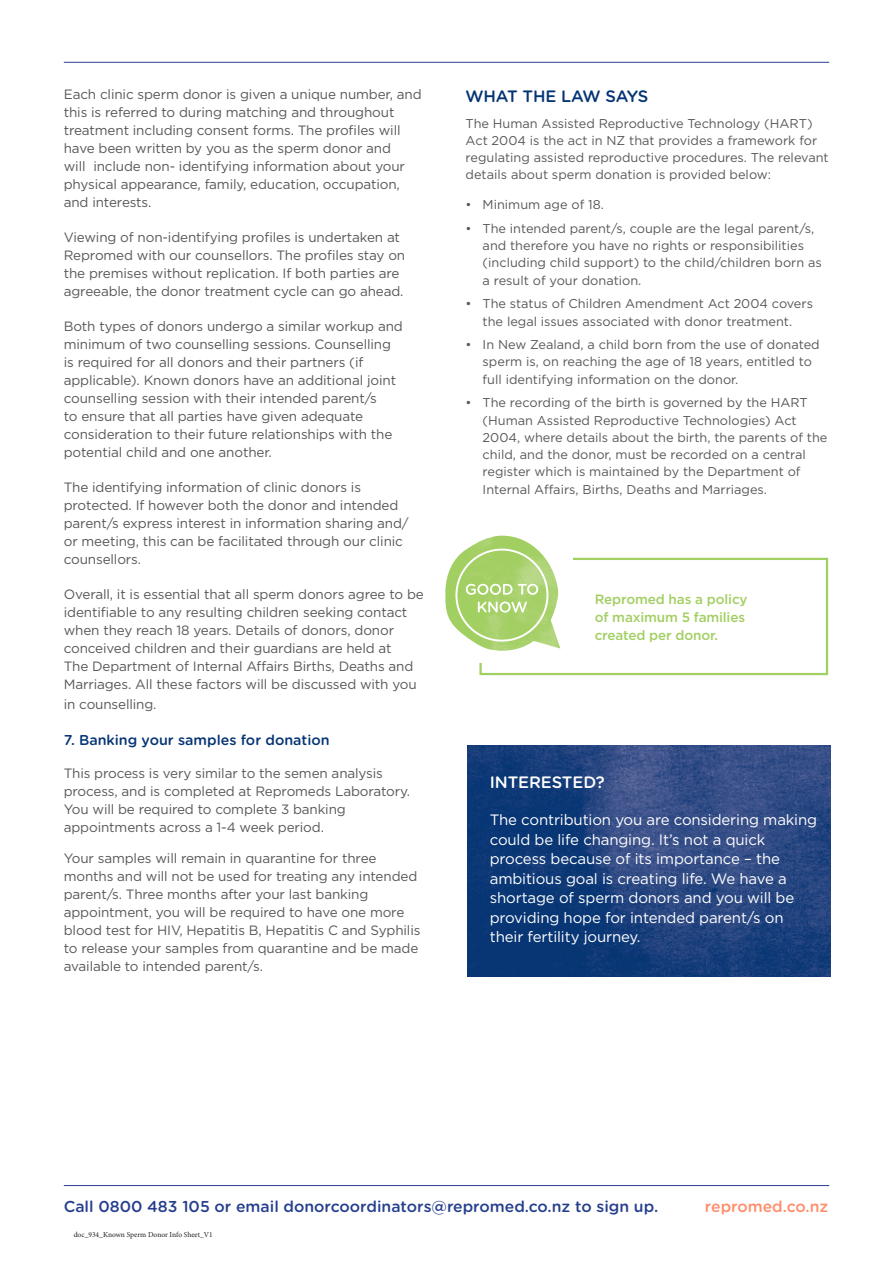
<style>
.page{position:relative;width:893px;height:1263px;background:#fff}
.page>*{position:absolute;margin:0;border:0;box-sizing:border-box;transform-origin:0 0}
.Title_-_1_1st{font:500 16.5px "Gotham Rounded";letter-spacing:-.015em;color:#053474}
.TITLE_-_1{font:500 16.5px "Gotham Rounded";letter-spacing:-.01em;color:#fff}
.TITLE_-_1_1_A{font:500 15.75px "Gotham Rounded";color:#253f8e}
.TITLE_-_1_1_A-2{font:500 15.75px "Gotham Rounded";color:#ff8d6b}
.TITLE_-_1-2{font:15px/19.5px "Gotham";letter-spacing:-.01em;color:#fff}
.TITLE_-_1_1_A-3{font:500 14.25px "Gotham Rounded";color:#053474}
.Title_-_1_1st-2{font:13.5px/18px "Gotham";letter-spacing:-.01em;color:#57585a}
.GTK_copy{font:500 13.5px/18px "Gotham";letter-spacing:-.01em;color:#a2cf62}
.BODY_COPY{font:12.75px/17.2px "Gotham";color:#57585a}
.t1{font:7.5px "Minion Pro";color:#231f20}
</style>
<div class="page">
<div style="left:479px;top:558px;width:349px;height:117px;border:2px solid #a2cf62"></div>
<div style="left:445px;top:536px;width:128px;height:126px;background:#fff"></div>
<img style="left:445px;top:536px;width:115px;height:115px">
<svg style="left:466px;top:584px;width:72px;height:11px"></svg>
<svg style="left:478px;top:601px;width:49px;height:11px"></svg>
<div style="left:455px;top:549px;width:93px;height:93px;border:2px solid #fff;border-radius:50%"></div>
<hr style="left:64px;top:1185px;width:765px;height:1px;background:#253f8e">
<hr style="left:64px;top:62px;width:765px;height:1px;background:#253f8e">
<img style="left:467px;top:745px;width:364px;height:231px">
<p class="Title_-_1_1st-2" style="left:64px;top:85px;width:359px">Each clinic sperm donor is given a unique number, and this is referred to during matching and throughout treatment including consent forms. The profiles will have been written by you as the sperm donor and<br>will include non- identifying information about your physical appearance, family, education, occupation, and interests.</p>
<p class="Title_-_1_1st-2" style="left:64px;top:228px;width:343px">Viewing of non-identifying profiles is undertaken at Repromed with our counsellors. The profiles stay on the premises without replication. If both parties are agreeable, the donor treatment cycle can go ahead.</p>
<p class="Title_-_1_1st-2" style="left:64px;top:317px;width:341px">Both types of donors undergo a similar workup and minimum of two counselling sessions. Counselling is required for all donors and their partners (if applicable). Known donors have an additional joint counselling session with their intended parent/s<br>to ensure that all parties have given adequate consideration to their future relationships with the potential child and one another.</p>
<p class="Title_-_1_1st-2" style="left:64px;top:478px;width:346px">The identifying information of clinic donors is protected. If however both the donor and intended parent/s express interest in information sharing and/ or meeting, this can be facilitated through our clinic counsellors.</p>
<p class="Title_-_1_1st-2" style="left:64px;top:585px;width:362px">Overall, it is essential that all sperm donors agree to be identifiable to any resulting children seeking contact when they reach 18 years. Details of donors, donor conceived children and their guardians are held at<br>The Department of Internal Affairs Births, Deaths and Marriages. All these factors will be discussed with you</p>
<p class="Title_-_1_1st-2" style="left:64px;top:695px;width:94px">in counselling.</p>
<p class="TITLE_-_1_1_A-3" style="left:64px;top:730px;width:267px">7. Banking your samples for donation</p>
<p class="Title_-_1_1st-2" style="left:64px;top:764px;width:348px">This process is very similar to the semen analysis process, and is completed at Repromeds Laboratory.<br>You will be required to complete 3 banking appointments across a 1-4 week period.</p>
<p class="Title_-_1_1st-2" style="left:64px;top:849px;width:358px">Your samples will remain in quarantine for three months and will not be used for treating any intended parent/s. Three months after your last banking appointment, you will be required to have one more blood test for HIV, Hepatitis B, Hepatitis C and Syphilis to release your samples from quarantine and be made available to intended parent/s.</p>
<p class="Title_-_1_1st" style="left:466px;top:84px;width:184px">WHAT THE LAW SAYS</p>
<p class="BODY_COPY" style="left:466px;top:114px;width:365px">The Human Assisted Reproductive Technology (HART)<br>Act 2004 is the act in NZ that provides a framework for regulating assisted reproductive procedures. The relevant details about sperm donation is provided below:</p>
<p class="BODY_COPY" style="left:466px;top:196px;width:140px">• Minimum age of 18.</p>
<p class="BODY_COPY" style="left:483px;top:219px;width:341px;text-indent:-17px">• The intended parent/s, couple are the legal parent/s, and therefore you have no rights or responsibilities (including child support) to the child/children born as a result of your donation.</p>
<p class="BODY_COPY" style="left:466px;top:295px;width:349px;text-align:center">• The status of Children Amendment Act 2004 covers the legal issues associated with donor treatment.</p>
<p class="BODY_COPY" style="left:483px;top:336px;width:339px;text-indent:-17px">• In New Zealand, a child born from the use of donated sperm is, on reaching the age of 18 years, entitled to full identifying information on the donor.</p>
<p class="BODY_COPY" style="left:483px;top:394px;width:346px;text-indent:-17px">• The recording of the birth is governed by the HART (Human Assisted Reproductive Technologies) Act 2004, where details about the birth, the parents of the child, and the donor, must be recorded on a central register which is maintained by the Department of Internal Affairs, Births, Deaths and Marriages.</p>
<p class="GTK_copy" style="left:595px;top:590px;width:154px">Repromed has a policy of maximum 5 families created per donor.</p>
<p class="TITLE_-_1" style="left:490px;top:770px;width:116px">INTERESTED?</p>
<p class="TITLE_-_1-2" style="left:490px;top:810px;width:329px">The contribution you are considering making could be life changing. It’s not a quick process because of its importance – the ambitious goal is creating life. We have a shortage of sperm donors and you will be providing hope for intended parent/s on their fertility journey.</p>
<p class="TITLE_-_1_1_A" style="left:64px;top:1195px;width:596px">Call 0800 483 105 or email donorcoordinators@repromed.co.nz to sign up.</p>
<p class="TITLE_-_1_1_A-2" style="left:705px;top:1195px;width:125px">repromed.co.nz</p>
<p class="t1" style="left:74px;top:1229px;width:140px">doc_934_Known Sperm Donor Info Sheet_V1</p>
</div>
